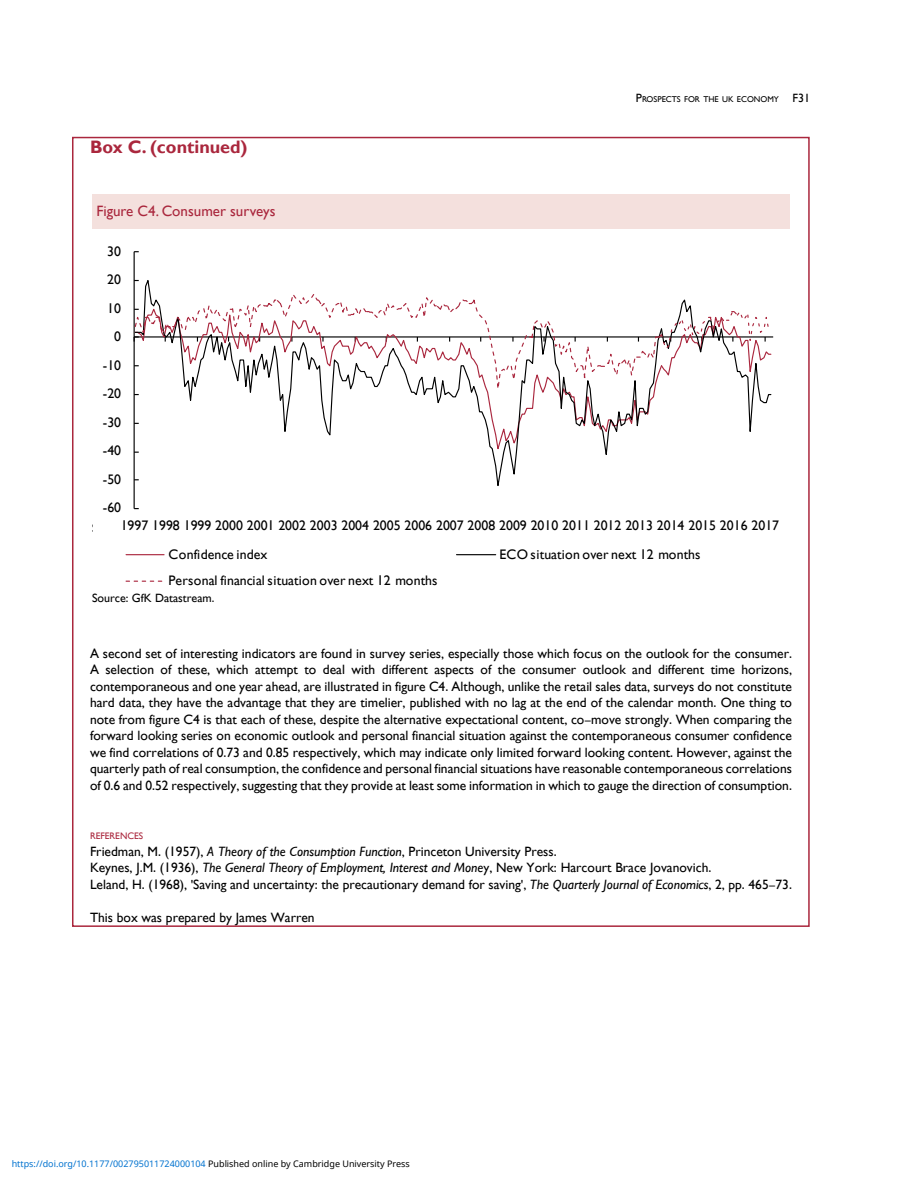
<style>
.page{position:relative;width:918px;height:1188px;background:#fff}
.page>*{position:absolute;margin:0;border:0;box-sizing:border-box;transform-origin:0 0}
.t1{font:700 18px "Gill Sans";color:#aa273d}
.t2{font:15px "Gill Sans";color:#aa273d}
.t3{font:13.8px/28.7px "Gill Sans";color:#000}
.t4{font:13.5px/16.5px "Gill Sans";color:#000;text-align:justify}
.t5{font:12px "Gill Sans";color:#000}
.t6{font:9.45px "Gill Sans";color:#aa273d}
.t7{font:9px "Noto Sans";color:#0172cf}
.t8{font:8.4px "Gill Sans";color:#000}
.s1{font-size:12px}
.s2{font-style:italic}
.s3{color:#000}
</style>
<div class="page">
<div style="left:92px;top:194px;width:698px;height:34px;background:#f4e0dd"></div>
<hr style="left:134px;top:252px;width:1px;height:257px;background:#000">
<hr style="left:134px;top:336px;width:639px;height:2px;background:#000">
<svg style="left:134px;top:276px;width:518px;height:218px"></svg>
<svg style="left:134px;top:292px;width:526px;height:107px"></svg>
<svg style="left:660px;top:299px;width:112px;height:133px"></svg>
<hr style="left:126px;top:554px;width:38px;height:1px;background:#aa273e">
<hr style="left:457px;top:554px;width:39px;height:1px;background:#000">
<svg style="left:126px;top:581px;width:37px;height:1px"></svg>
<h1 class="t1" style="left:90px;top:136px;width:159px">Box C. (continued)</h1>
<p class="t2" style="left:96px;top:203px;width:181px">Figure C4. Consumer surveys</p>
<p class="t3" style="left:107px;top:237px;width:15px">30</p>
<p class="t3" style="left:107px;top:265px;width:15px">20</p>
<p class="t3" style="left:107px;top:294px;width:15px">10</p>
<p class="t3" style="left:114px;top:322px;width:8px">0</p>
<p class="t3" style="left:103px;top:351px;width:20px">-10</p>
<p class="t3" style="left:103px;top:379px;width:20px">-20</p>
<p class="t3" style="left:103px;top:408px;width:20px">-30</p>
<p class="t3" style="left:103px;top:436px;width:20px">-40</p>
<p class="t3" style="left:103px;top:465px;width:20px">-50</p>
<p class="t3" style="left:103px;top:494px;width:20px">-60</p>
<p class="t8" style="left:636px;top:94px;width:176px"><span class="s1">P</span>ROSPECTS FOR THE UK ECONOMY <span class="s1">F31</span></p>
<p class="t3" style="left:169px;top:511px;width:612px;text-indent:-48px">1997 1998 1999 2000 2001 2002 2003 2004 2005 2006 2007 2008 2009 2010 2011 2012 2013 2014 2015 2016 2017<br>Confidence index</p>
<p class="t5" style="left:92px;top:521px;width:101px">Source: Datastream.</p>
<p class="t3" style="left:499px;top:540px;width:203px">ECO situation over next 12 months</p>
<p class="t3" style="left:169px;top:566px;width:271px">Personal financial situation over next 12 months</p>
<p class="t5" style="left:92px;top:591px;width:124px">Source: GfK Datastream.</p>
<p class="t4" style="left:90px;top:645px;width:704px">A second set of interesting indicators are found in survey series, especially those which focus on the outlook for the consumer.<br>A selection of these, which attempt to deal with different aspects of the consumer outlook and different time horizons, contemporaneous and one year ahead, are illustrated in figure C4. Although, unlike the retail sales data, surveys do not constitute hard data, they have the advantage that they are timelier, published with no lag at the end of the calendar month. One thing to note from figure C4 is that each of these, despite the alternative expectational content, co–move strongly. When comparing the forward looking series on economic outlook and personal financial situation against the contemporaneous consumer confidence we find correlations of 0.73 and 0.85 respectively, which may indicate only limited forward looking content. However, against the quarterly path of real consumption, the confidence and personal financial situations have reasonable contemporaneous correlations of 0.6 and 0.52 respectively, suggesting that they provide at least some information in which to gauge the direction of consumption.</p>
<p class="t6" style="left:90px;top:831px;width:55px">REFERENCES</p>
<p class="t4" style="left:90px;top:843px;width:703px;text-align:left">Friedman, M. (1957), <span class="s2">A Theory of the Consumption Function</span>, Princeton University Press.<br>Keynes, J.M. (1936), <span class="s2">The General Theory of Employment, Interest and Mone</span>y, New York: Harcourt Brace Jovanovich.<br>Leland, H. (1968), 'Saving and uncertainty: the precautionary demand for saving', <span class="s2">The Quarterly Journal of Economics</span>, 2, pp. 465–73.</p>
<p class="t4" style="left:90px;top:909px;width:226px">This box was prepared by James Warren</p>
<p class="t7" style="left:12px;top:1157px;width:400px">https://doi.org/10.1177/002795011724000104 <span class="s3">Published online by Cambridge University Press</span></p>
</div>
